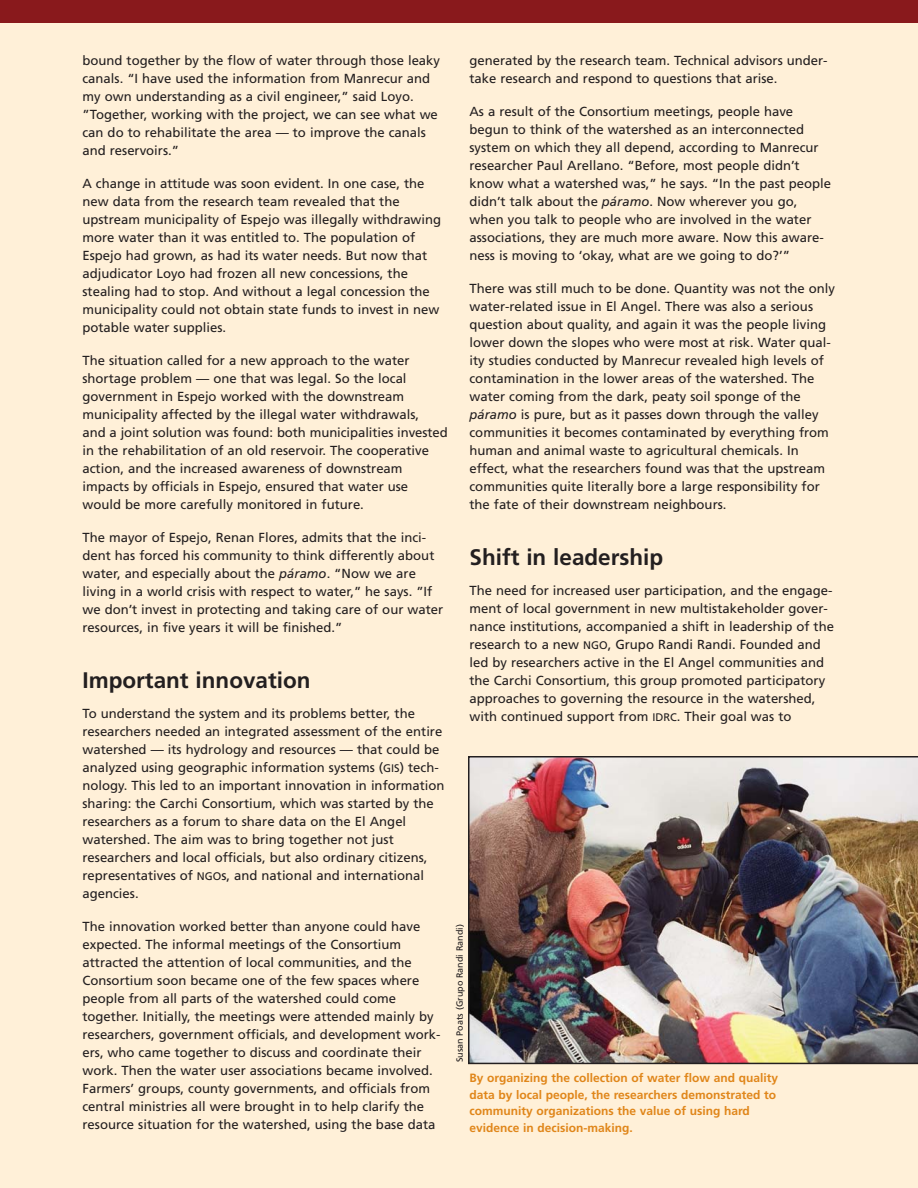
<style>
.page{position:relative;width:918px;height:1188px;background:#fff}
.page>*{position:absolute;margin:0;border:0;box-sizing:border-box;transform-origin:0 0}
.t1{font:700 22.5px "Frutiger";color:#231f20}
.t2{font:13.2px/18px "Frutiger";color:#231f20}
.t3{font:700 12px/16.5px "Frutiger";color:#e0861a}
.t4{font:9px "Frutiger";color:#231f20}
.s1{font-style:italic}
.s2{font-size:10.95px}
</style>
<div class="page">
<div style="left:0;top:13px;width:918px;height:1175px;background:#fff0d8"></div>
<div style="left:0;top:0;width:918px;height:22px;background:#89191c"></div>
<img style="left:468px;top:756px;width:450px;height:308px">
<p class="t2" style="left:82px;top:53px;width:359px">bound together by the flow of water through those leaky canals. “I have used the information from Manrecur and my own understanding as a civil engineer,” said Loyo. ”Together, working with the project, we can see what we can do to rehabilitate the area — to improve the canals and reservoirs.”</p>
<p class="t2" style="left:82px;top:176px;width:360px">A change in attitude was soon evident. In one case, the new data from the research team revealed that the upstream municipality of Espejo was illegally withdrawing more water than it was entitled to. The population of Espejo had grown, as had its water needs. But now that adjudicator Loyo had frozen all new concessions, the stealing had to stop. And without a legal concession the municipality could not obtain state funds to invest in new potable water supplies.</p>
<p class="t2" style="left:82px;top:353px;width:367px">The situation called for a new approach to the water shortage problem — one that was legal. So the local government in Espejo worked with the downstream municipality affected by the illegal water withdrawals,<br>and a joint solution was found: both municipalities invested in the rehabilitation of an old reservoir. The cooperative action, and the increased awareness of downstream impacts by officials in Espejo, ensured that water use would be more carefully monitored in future.</p>
<p class="t2" style="left:82px;top:530px;width:362px">The mayor of Espejo, Renan Flores, admits that the inci&shy;dent has forced his community to think differently about water, and especially about the <span class="s1">páramo</span>. “Now we are living in a world crisis with respect to water,” he says. ”If we don’t invest in protecting and taking care of our water resources, in five years it will be finished.”</p>
<h1 class="t1" style="left:82px;top:671px;width:230px">Important innovation</h1>
<p class="t2" style="left:82px;top:705px;width:364px">To understand the system and its problems better, the researchers needed an integrated assessment of the entire watershed — its hydrology and resources — that could be analyzed using geographic information systems (<span class="s2">GIS</span>) tech&shy;nology. This led to an important innovation in information sharing: the Carchi Consortium, which was started by the researchers as a forum to share data on the El Angel watershed. The aim was to bring together not just researchers and local officials, but also ordinary citizens, representatives of <span class="s2">NGO</span>s, and national and international agencies.</p>
<p class="t2" style="left:83px;top:918px;width:360px">The innovation worked better than anyone could have expected. The informal meetings of the Consortium attracted the attention of local communities, and the Consortium soon became one of the few spaces where people from all parts of the watershed could come together. Initially, the meetings were attended mainly by researchers, government officials, and development work&shy;ers, who came together to discuss and coordinate their work. Then the water user associations became involved.<br>Farmers’ groups, county governments, and officials from central ministries all were brought in to help clarify the resource situation for the watershed, using the base data</p>
<p class="t2" style="left:470px;top:53px;width:360px">generated by the research team. Technical advisors under&shy;take research and respond to questions that arise.</p>
<p class="t2" style="left:470px;top:104px;width:363px">As a result of the Consortium meetings, people have begun to think of the watershed as an interconnected system on which they all depend, according to Manrecur researcher Paul Arellano. “Before, most people didn’t know what a watershed was,” he says. “In the past people didn’t talk about the <span class="s1">páramo</span>. Now wherever you go, when you talk to people who are involved in the water associations, they are much more aware. Now this aware&shy;ness is moving to ‘okay, what are we going to do?’”</p>
<p class="t2" style="left:470px;top:281px;width:367px">There was still much to be done. Quantity was not the only water-related issue in El Angel. There was also a serious question about quality, and again it was the people living lower down the slopes who were most at risk. Water qual&shy;ity studies conducted by Manrecur revealed high levels of contamination in the lower areas of the watershed. The water coming from the dark, peaty soil sponge of the <span class="s1">páramo</span> is pure, but as it passes down through the valley communities it becomes contaminated by everything from human and animal waste to agricultural chemicals. In effect, what the researchers found was that the upstream communities quite literally bore a large responsibility for the fate of their downstream neighbours.</p>
<h1 class="t1" style="left:470px;top:548px;width:195px">Shift in leadership</h1>
<p class="t2" style="left:470px;top:582px;width:366px">The need for increased user participation, and the engage&shy;ment of local government in new multistakeholder gover&shy;nance institutions, accompanied a shift in leadership of the research to a new <span class="s2">NGO</span>, Grupo Randi Randi. Founded and led by researchers active in the El Angel communities and the Carchi Consortium, this group promoted participatory approaches to governing the resource in the watershed, with continued support from <span class="s2">IDRC</span>. Their goal was to</p>
<p class="t4" style="left:456px;top:1062px;width:139px;rotate:-90deg">Susan Poats (Grupo Randi Randi)</p>
<p class="t3" style="left:470px;top:1071px;width:310px">By organizing the collection of water flow and quality data by local people, the researchers demonstrated to community organizations the value of using hard evidence in decision-making.</p>
</div>
